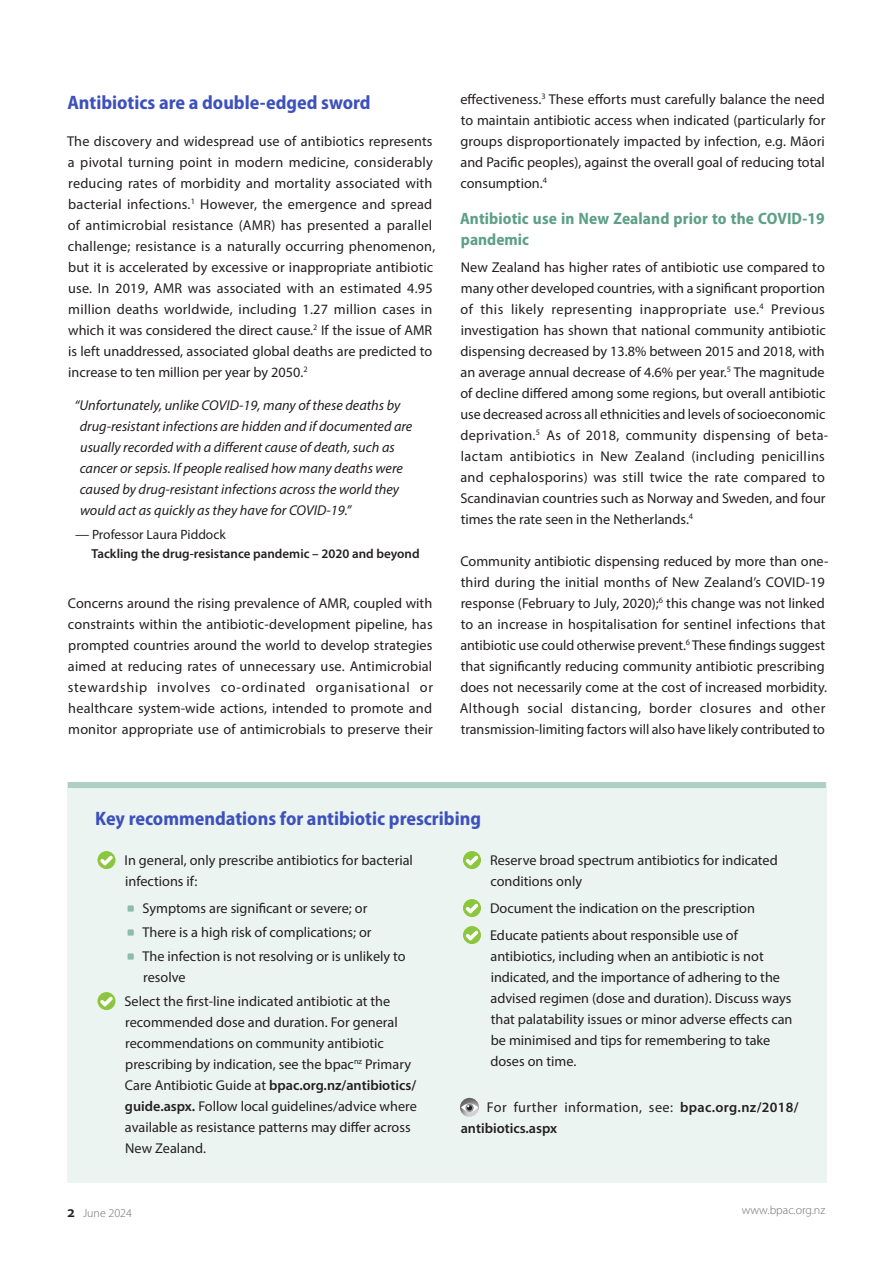
<style>
.page{position:relative;width:893px;height:1263px;background:#fff}
.page>*{position:absolute;margin:0;border:0;box-sizing:border-box;transform-origin:0 0}
.A_head{font:700 semi-condensed 19.5px "Myriad Pro";color:#3d51bc}
.B_head{font:700 semi-condensed 16.5px/21px "Myriad Pro";letter-spacing:.005em;color:#5d9f87}
.Body{font:14.25px/21px "Myriad Pro";letter-spacing:.01em;color:#231f20}
.Indented_List{font:14.25px/21px "Myriad Pro";color:#231f20}
.Body_Line_Space{font:14.25px/21px "Myriad Pro";color:#231f20}
.Body_quote{font:italic 14.25px/21px "Myriad Pro";color:#231f20}
.Bullet_List{font:14.25px/21px "Myriad Pro";color:#231f20}
.Body-2{font:600 14.25px/21px "Myriad Pro";color:#231f20}
.Body_quote-2{font:13.5px "Myriad Pro";color:#231f20}
.Body_quote-3{font:600 13.05px "Myriad Pro";color:#231f20}
.t1{font:300 12px "Myriad Pro";color:#6c6d70}
.s1{font-style:italic;font-size:14.25px}
.s2{font-weight:600}
.s3{font-weight:400}
.s4{font-weight:600;font-size:15.75px;color:#231f20}
</style>
<div class="page">
<div style="left:68px;top:782px;width:759px;height:400px;background:#ecf4f1"></div>
<div style="left:68px;top:782px;width:758px;height:6px;background:#aecfc3"></div>
<div style="left:98px;top:851px;width:18px;height:18px;background:#8bc63e;border-radius:50%"></div>
<svg style="left:100px;top:855px;width:13px;height:11px"></svg>
<svg style="left:127px;top:905px;width:7px;height:7px"></svg>
<svg style="left:127px;top:929px;width:7px;height:7px"></svg>
<svg style="left:127px;top:953px;width:7px;height:7px"></svg>
<div style="left:98px;top:992px;width:18px;height:18px;background:#8bc63e;border-radius:50%"></div>
<svg style="left:100px;top:996px;width:13px;height:11px"></svg>
<div style="left:463px;top:851px;width:18px;height:18px;background:#8bc63e;border-radius:50%"></div>
<svg style="left:466px;top:855px;width:12px;height:11px"></svg>
<div style="left:463px;top:899px;width:18px;height:18px;background:#8bc63e;border-radius:50%"></div>
<svg style="left:466px;top:903px;width:12px;height:11px"></svg>
<div style="left:463px;top:926px;width:18px;height:18px;background:#8bc63e;border-radius:50%"></div>
<svg style="left:466px;top:930px;width:12px;height:11px"></svg>
<div style="left:458px;top:1096px;width:22px;height:22px;background:#231f20;opacity:.6"></div>
<svg style="left:461px;top:1103px;width:17px;height:9px"></svg>
<svg style="left:465px;top:1104px;width:9px;height:8px"></svg>
<svg style="left:467px;top:1105px;width:5px;height:5px"></svg>
<p class="A_head" style="left:67px;top:92px;width:305px">Antibiotics are a double-edged sword</p>
<p class="Body" style="left:67px;top:130px;width:370px">The discovery and widespread use of antibiotics represents a pivotal turning point in modern medicine, considerably reducing rates of morbidity and mortality associated with bacterial infections.<sup>1</sup> However, the emergence and spread of antimicrobial resistance (AMR) has presented a parallel challenge; resistance is a naturally occurring phenomenon, but it is accelerated by excessive or inappropriate antibiotic use. In 2019, AMR was associated with an estimated 4.95 million deaths worldwide, including 1.27 million cases in which it was considered the direct cause.<sup>2</sup> If the issue of AMR is left unaddressed, associated global deaths are predicted to increase to ten million per year by 2050.<sup>2</sup></p>
<p class="Body_quote" style="left:80px;top:394px;width:334px;text-indent:-5px">“Unfortunately, unlike COVID-19, many of these deaths by drug-resistant infections are hidden and if documented are usually recorded with a different cause of death, such as cancer or sepsis. If people realised how many deaths were caused by drug-resistant infections across the world they would act as quickly as they have for COVID-19.”</p>
<p class="Body_quote-2" style="left:75px;top:526px;width:152px"><span class="s1">—</span> Professor Laura Piddock</p>
<p class="Body_quote-3" style="left:91px;top:545px;width:330px">Tackling the drug-resistance pandemic – 2020 and beyond</p>
<p class="Body" style="left:68px;top:592px;width:367px;text-align:justify">Concerns around the rising prevalence of AMR, coupled with constraints within the antibiotic-development pipeline, has prompted countries around the world to develop strategies aimed at reducing rates of unnecessary use. Antimicrobial stewardship involves co-ordinated organisational or healthcare system-wide actions, intended to promote and monitor appropriate use of antimicrobials to preserve their</p>
<p class="Body" style="left:460px;top:88px;width:366px;text-align:justify">effectiveness.<sup>3</sup> These efforts must carefully balance the need to maintain antibiotic access when indicated (particularly for groups disproportionately impacted by infection, e.g. Māori and Pacific peoples), against the overall goal of reducing total consumption.<sup>4</sup></p>
<p class="B_head" style="left:460px;top:208px;width:366px">Antibiotic use in New Zealand prior to the COVID-19 pandemic</p>
<p class="Body" style="left:460px;top:256px;width:369px">New Zealand has higher rates of antibiotic use compared to many other developed countries, with a significant proportion of this likely representing inappropriate use.<sup>4</sup> Previous investigation has shown that national community antibiotic dispensing decreased by 13.8% between 2015 and 2018, with an average annual decrease of 4.6% per year.<sup>5</sup> The magnitude of decline differed among some regions, but overall antibiotic use decreased across all ethnicities and levels of socioeconomic deprivation.<sup>5</sup> As of 2018, community dispensing of beta&shy;lactam antibiotics in New Zealand (including penicillins and cephalosporins) was still twice the rate compared to Scandinavian countries such as Norway and Sweden, and four times the rate seen in the Netherlands.<sup>4</sup></p>
<p class="Body_Line_Space" style="left:460px;top:550px;width:370px">Community antibiotic dispensing reduced by more than one&shy;third during the initial months of New Zealand’s COVID-19 response (February to July, 2020);<sup>6</sup> this change was not linked to an increase in hospitalisation for sentinel infections that antibiotic use could otherwise prevent.<sup>6</sup> These findings suggest that significantly reducing community antibiotic prescribing does not necessarily come at the cost of increased morbidity.<br>Although social distancing, border closures and other transmission-limiting factors will also have likely contributed to</p>
<p class="A_head" style="left:95px;top:808px;width:387px">Key recommendations for antibiotic prescribing</p>
<p class="Indented_List" style="left:125px;top:849px;width:290px">In general, only prescribe antibiotics for bacterial infections if:</p>
<p class="Bullet_List" style="left:143px;top:897px;width:226px">Symptoms are significant or severe; or</p>
<p class="Bullet_List" style="left:143px;top:921px;width:231px">There is a high risk of complications; or</p>
<p class="Bullet_List" style="left:143px;top:945px;width:265px">The infection is not resolving or is unlikely to resolve</p>
<p class="Indented_List" style="left:125px;top:990px;width:294px">Select the first-line indicated antibiotic at the recommended dose and duration. For general recommendations on community antibiotic prescribing by indication, see the bpac<sup>nz</sup> Primary Care Antibiotic Guide at <span class="s2">bpac.org.nz/antibiotics/ guide.aspx.</span> Follow local guidelines/advice where available as resistance patterns may differ across New Zealand.</p>
<p class="Indented_List" style="left:490px;top:849px;width:289px">Reserve broad spectrum antibiotics for indicated conditions only</p>
<p class="Indented_List" style="left:490px;top:897px;width:266px">Document the indication on the prescription</p>
<p class="Indented_List" style="left:490px;top:924px;width:304px">Educate patients about responsible use of antibiotics, including when an antibiotic is not indicated, and the importance of adhering to the advised regimen (dose and duration). Discuss ways that palatability issues or minor adverse effects can be minimised and tips for remembering to take doses on time.</p>
<p class="Body-2" style="left:461px;top:1096px;width:340px;text-indent:26px"><span class="s3">For further information, see:</span> bpac.org.nz/2018/ antibiotics.aspx</p>
<p class="t1" style="left:68px;top:1206px;width:66px"><span class="s4">2</span> June 2024</p>
<p class="t1" style="left:742px;top:1202px;width:85px">www.bpac.org.nz</p>
</div>
